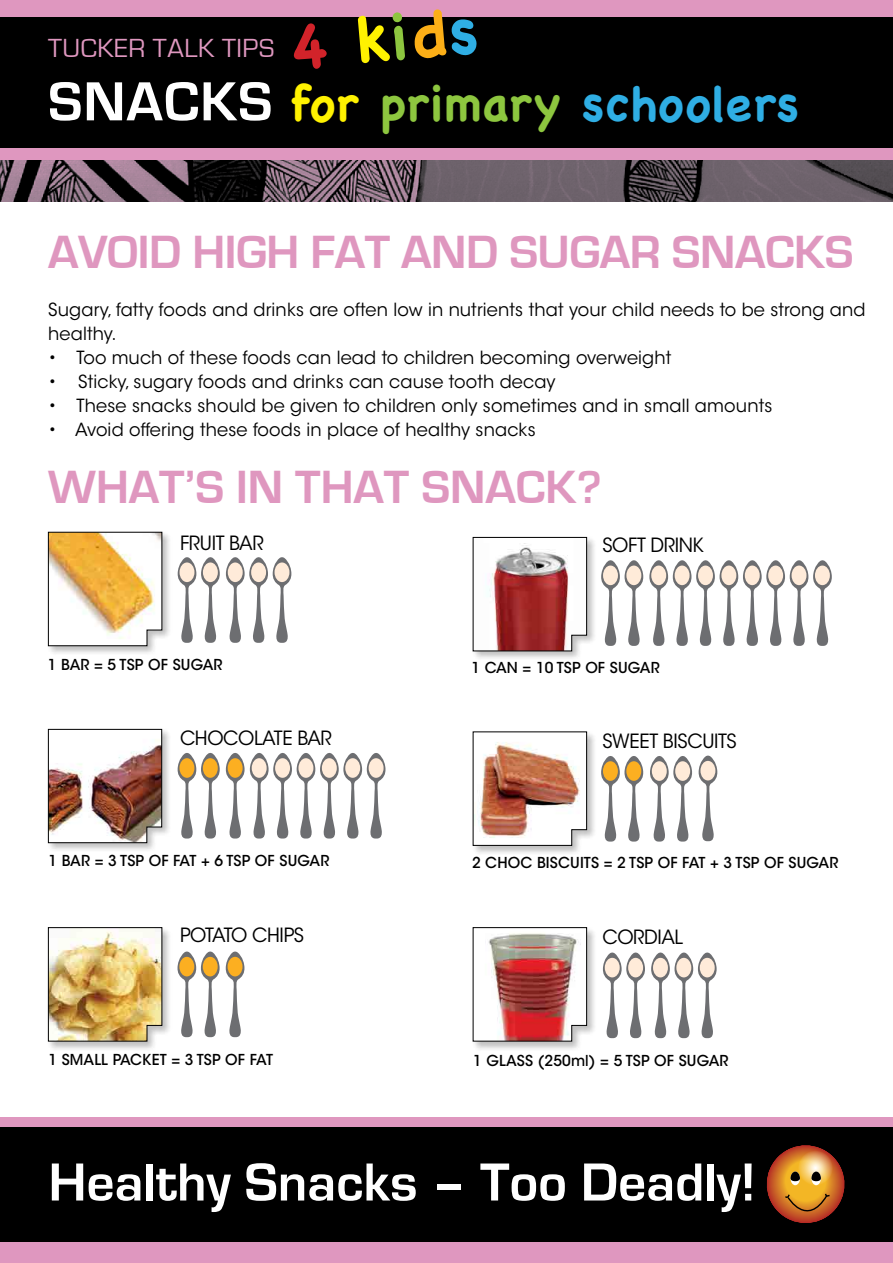
<style>
.page{position:relative;width:893px;height:1263px;background:#fff}
.page>*{position:absolute;margin:0;border:0;box-sizing:border-box;transform-origin:0 0}
.t1{font:700 61.95px "Chalkboard";color:#d2232a}
.t2{font:700 55.5px "Eurostile";color:#fff}
.t3{font:700 48px "Eurostile";letter-spacing:-.01em;color:#df97bf}
.t4{font:700 48px "Chalkboard";letter-spacing:.02em;color:#2faee4}
.t5{font:27px "Eurostile";letter-spacing:.02em;color:#df97bf}
.t6{font:19.5px "ITC Avant Garde Std";letter-spacing:-.02em;color:#000}
.t7{font:18px/24px "ITC Avant Garde Std";letter-spacing:.01em;color:#000}
.t8{font:500 15px "ITC Avant Garde Std";letter-spacing:.01em;color:#000}
.s1{color:#fff200}
.s2{color:#8dc63f}
.s3{color:#fcaf17}
.s4{color:#2faee4}
.s5{font-family:"Eurostile";font-size:57px;color:#fff}
</style>
<div class="page">
<div style="left:0;top:1117px;width:893px;height:146px;background:#df97bf"></div>
<div style="left:0;top:1127px;width:893px;height:115px;background:#000"></div>
<svg style="left:767px;top:1145px;width:77px;height:78px"></svg>
<div style="left:47px;top:531px;width:125px;height:125px;background:#000;opacity:.25"></div>
<svg style="left:48px;top:532px;width:114px;height:114px"></svg>
<div style="left:47px;top:728px;width:125px;height:125px;background:#000;opacity:.25"></div>
<img style="left:48px;top:729px;width:114px;height:114px">
<div style="left:47px;top:926px;width:125px;height:125px;background:#000;opacity:.25"></div>
<img style="left:48px;top:927px;width:114px;height:114px">
<div style="left:472px;top:730px;width:125px;height:126px;background:#000;opacity:.25"></div>
<img style="left:473px;top:731px;width:114px;height:115px">
<div style="left:472px;top:926px;width:125px;height:125px;background:#000;opacity:.25"></div>
<img style="left:473px;top:927px;width:114px;height:114px">
<div style="left:472px;top:536px;width:125px;height:125px;background:#000;opacity:.25"></div>
<svg style="left:473px;top:537px;width:114px;height:114px"></svg>
<svg style="left:177px;top:557px;width:115px;height:86px"></svg>
<div style="left:275px;top:562px;width:14px;height:20px;background:#ffebd9;border-radius:50%"></div>
<svg style="left:178px;top:753px;width:42px;height:85px"></svg>
<div style="left:203px;top:758px;width:15px;height:20px;background:#fcaf21;border-radius:50%"></div>
<svg style="left:226px;top:753px;width:160px;height:85px"></svg>
<div style="left:345px;top:758px;width:15px;height:20px;background:#ffebd9;border-radius:50%"></div>
<svg style="left:226px;top:951px;width:18px;height:86px"></svg>
<div style="left:228px;top:957px;width:15px;height:19px;background:#fcaf21;border-radius:50%"></div>
<svg style="left:177px;top:951px;width:43px;height:86px"></svg>
<div style="left:203px;top:957px;width:15px;height:19px;background:#fcaf21;border-radius:50%"></div>
<svg style="left:601px;top:560px;width:231px;height:86px"></svg>
<div style="left:768px;top:565px;width:15px;height:20px;background:#ffebd9;border-radius:50%"></div>
<svg style="left:601px;top:756px;width:42px;height:85px"></svg>
<div style="left:626px;top:761px;width:15px;height:20px;background:#fcaf21;border-radius:50%"></div>
<svg style="left:603px;top:952px;width:114px;height:86px"></svg>
<div style="left:700px;top:958px;width:15px;height:19px;background:#ffebd9;border-radius:50%"></div>
<svg style="left:650px;top:756px;width:68px;height:85px"></svg>
<div style="left:700px;top:761px;width:15px;height:19px;background:#ffebd9;border-radius:50%"></div>
<img style="left:0;top:160px;width:893px;height:41px">
<div style="left:0;top:0;width:893px;height:160px;background:#df97bf"></div>
<div style="left:0;top:18px;width:893px;height:130px;background:#000"></div>
<h3 class="t5" style="left:48px;top:34px;width:228px">TUCKER TALK TIPS</h3>
<h1 class="t1" style="left:287px;top:10px;width:190px;rotate:-5deg">4 <span class="s1">k</span><span class="s2">i</span><span class="s3">d</span><span class="s4">s</span></h1>
<h3 class="t4" style="left:48px;top:76px;width:752px"><span class="s5">SNACKS</span> <span class="s1">for</span> <span class="s2">primary</span> schoolers</h3>
<h3 class="t3" style="left:48px;top:226px;width:807px">AVOID HIGH FAT AND SUGAR SNACKS</h3>
<p class="t7" style="left:48px;top:298px;width:819px">Sugary, fatty foods and drinks are often low in nutrients that your child needs to be strong and healthy.</p>
<p class="t7" style="left:48px;top:346px;width:625px">• Too much of these foods can lead to children becoming overweight</p>
<p class="t7" style="left:48px;top:370px;width:509px">• Sticky, sugary foods and drinks can cause tooth decay</p>
<p class="t7" style="left:48px;top:394px;width:726px">• These snacks should be given to children only sometimes and in small amounts</p>
<p class="t7" style="left:48px;top:418px;width:489px">• Avoid offering these foods in place of healthy snacks</p>
<h3 class="t3" style="left:48px;top:461px;width:555px">WHAT’S IN THAT SNACK?</h3>
<p class="t6" style="left:180px;top:531px;width:85px">FRUIT BAR</p>
<p class="t6" style="left:602px;top:533px;width:103px">SOFT DRINK</p>
<p class="t8" style="left:48px;top:656px;width:176px">1 BAR = 5 TSP OF SUGAR</p>
<p class="t8" style="left:471px;top:659px;width:190px">1 CAN = 10 TSP OF SUGAR</p>
<p class="t6" style="left:180px;top:726px;width:153px">CHOCOLATE BAR</p>
<p class="t6" style="left:602px;top:729px;width:136px">SWEET BISCUITS</p>
<p class="t8" style="left:49px;top:851px;width:282px">1 BAR = 3 TSP OF FAT + 6 TSP OF SUGAR</p>
<p class="t8" style="left:472px;top:853px;width:368px">2 CHOC BISCUITS = 2 TSP OF FAT + 3 TSP OF SUGAR</p>
<p class="t6" style="left:180px;top:923px;width:126px">POTATO CHIPS</p>
<p class="t6" style="left:602px;top:925px;width:82px">CORDIAL</p>
<p class="t8" style="left:48px;top:1050px;width:226px">1 SMALL PACKET = 3 TSP OF FAT</p>
<p class="t8" style="left:473px;top:1051px;width:257px">1 GLASS (250ml) = 5 TSP OF SUGAR</p>
<h2 class="t2" style="left:49px;top:1152px;width:709px">Healthy Snacks – Too Deadly!</h2>
</div>
